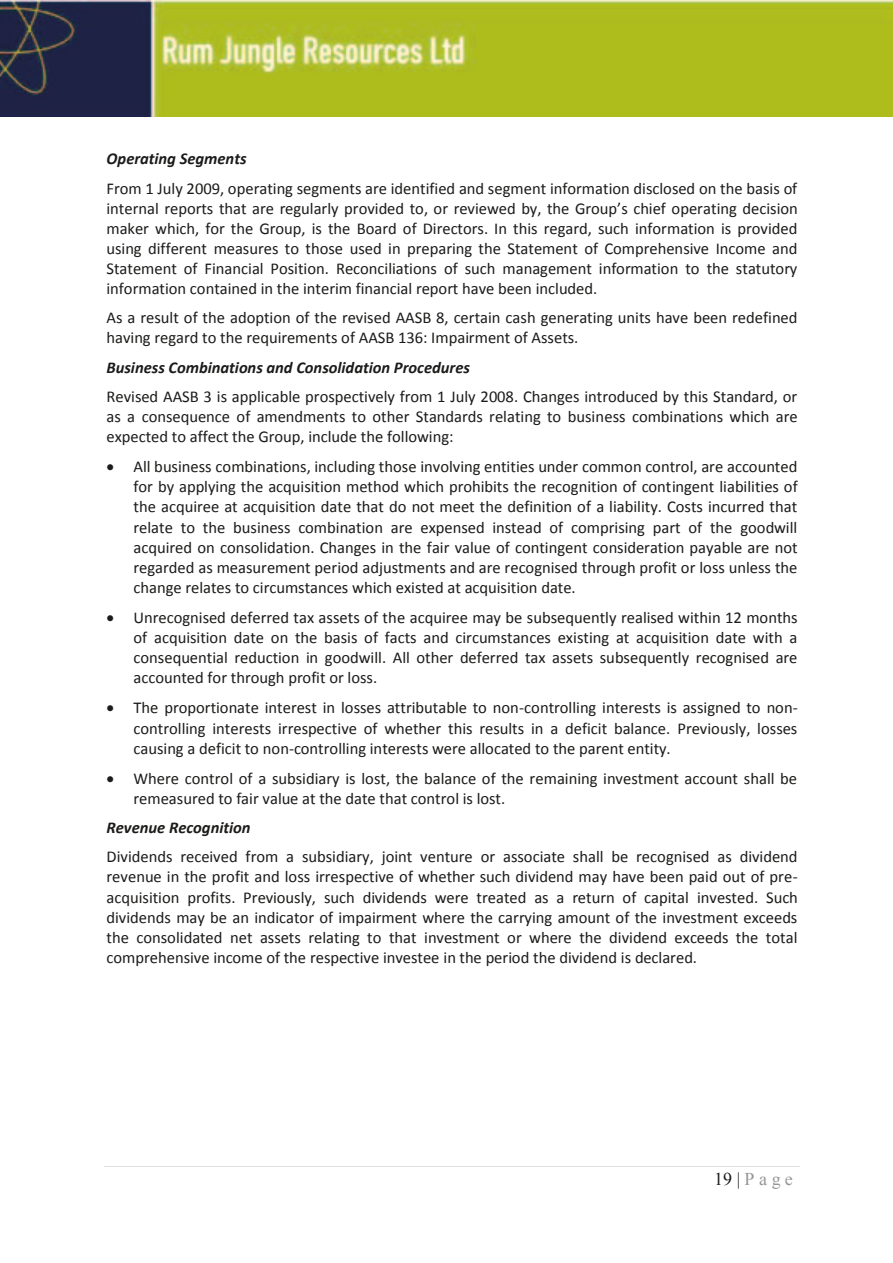
<style>
.page{position:relative;width:893px;height:1263px;background:#fff}
.page>*{position:absolute;margin:0;border:0;box-sizing:border-box;transform-origin:0 0}
.t1{font:18px "Times New Roman";letter-spacing:.245em;color:#969797}
.t2{font:16.5px/20.1px "Calibri";color:#1c1b1a;text-align:justify}
.t3{font:italic 700 16.5px "Calibri";color:#1c1b1a}
.s1{color:#1c1b1a}
</style>
<div class="page">
<img style="left:0;top:0;width:892px;height:117px">
<hr style="left:104px;top:1166px;width:696px;height:1px;background:#dfe0e0">
<p class="t3" style="left:106px;top:148px;width:142px">Operating Segments</p>
<p class="t2" style="left:106px;top:178px;width:693px">From 1 July 2009, operating segments are identified and segment information disclosed on the basis of internal reports that are regularly provided to, or reviewed by, the Group’s chief operating decision maker which, for the Group, is the Board of Directors. In this regard, such information is provided using different measures to those used in preparing the Statement of Comprehensive Income and Statement of Financial Position. Reconciliations of such management information to the statutory information contained in the interim financial report have been included.</p>
<p class="t2" style="left:106px;top:308px;width:692px">As a result of the adoption of the revised AASB 8, certain cash generating units have been redefined having regard to the requirements of AASB 136: Impairment of Assets.</p>
<p class="t3" style="left:106px;top:357px;width:365px">Business Combinations and Consolidation Procedures</p>
<p class="t2" style="left:106px;top:386px;width:693px">Revised AASB 3 is applicable prospectively from 1 July 2008. Changes introduced by this Standard, or as a consequence of amendments to other Standards relating to business combinations which are expected to affect the Group, include the following:</p>
<p class="t2" style="left:133px;top:457px;width:666px;text-indent:-27px">• All business combinations, including those involving entities under common control, are accounted for by applying the acquisition method which prohibits the recognition of contingent liabilities of the acquiree at acquisition date that do not meet the definition of a liability. Costs incurred that relate to the business combination are expensed instead of comprising part of the goodwill acquired on consolidation. Changes in the fair value of contingent consideration payable are not regarded as measurement period adjustments and are recognised through profit or loss unless the change relates to circumstances which existed at acquisition date.</p>
<p class="t2" style="left:133px;top:608px;width:666px;text-indent:-27px">• Unrecognised deferred tax assets of the acquiree may be subsequently realised within 12 months of acquisition date on the basis of facts and circumstances existing at acquisition date with a consequential reduction in goodwill. All other deferred tax assets subsequently recognised are accounted for through profit or loss.</p>
<p class="t2" style="left:133px;top:698px;width:666px;text-indent:-27px">• The proportionate interest in losses attributable to non-controlling interests is assigned to non&shy;controlling interests irrespective of whether this results in a deficit balance. Previously, losses causing a deficit to non-controlling interests were allocated to the parent entity.</p>
<p class="t2" style="left:133px;top:768px;width:665px;text-indent:-27px">• Where control of a subsidiary is lost, the balance of the remaining investment account shall be remeasured to fair value at the date that control is lost.</p>
<p class="t3" style="left:106px;top:817px;width:146px">Revenue Recognition</p>
<p class="t2" style="left:106px;top:847px;width:693px">Dividends received from a subsidiary, joint venture or associate shall be recognised as dividend revenue in the profit and loss irrespective of whether such dividend may have been paid out of pre&shy;acquisition profits. Previously, such dividends were treated as a return of capital invested. Such dividends may be an indicator of impairment where the carrying amount of the investment exceeds the consolidated net assets relating to that investment or where the dividend exceeds the total comprehensive income of the respective investee in the period the dividend is declared.</p>
<p class="t1" style="left:714px;top:1167px;width:80px"><span class="s1">19|</span> Page</p>
</div>
